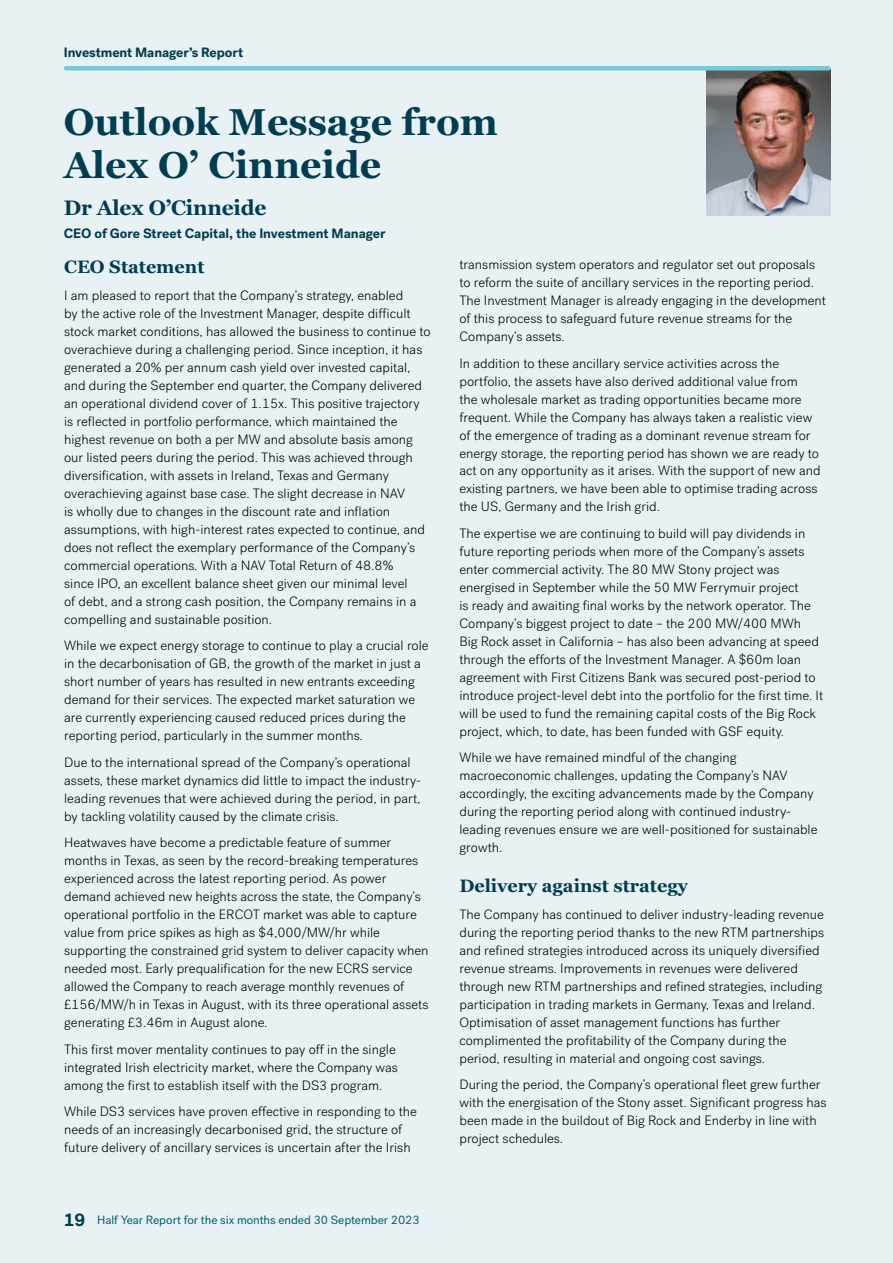
<style>
.page{position:relative;width:893px;height:1263px;background:#e8f2f5}
.page>*{position:absolute;margin:0;border:0;box-sizing:border-box;transform-origin:0 0}
.t1{font:700 37.5px/43.7px "Georgia";color:#003d50}
.t2{font:700 21px "Georgia";letter-spacing:-.01em;color:#003d50}
.t3{font:700 18px "Georgia";color:#003d50}
.t4{font:300 13.5px/18px "Post Grotesk";color:#000}
.t5{font:700 13.5px "Post Grotesk";letter-spacing:-.005em;color:#003d50}
.t6{font:12px "Post Grotesk";letter-spacing:-.005em;color:#035d75}
.s1{font-weight:700;font-size:18px;color:#003d50}
</style>
<div class="page">
<img style="left:707px;top:69px;width:124px;height:147px">
<hr style="left:66px;top:66px;width:762px;height:4px;background:#79c9d7">
<p class="t5" style="left:64px;top:44px;width:181px">Investment Manager’s Report</p>
<h1 class="t1" style="left:64px;top:98px;width:436px">Outlook Message from<br>Alex O’ Cinneide</h1>
<h2 class="t2" style="left:64px;top:192px;width:204px">Dr Alex O’Cinneide</h2>
<p class="t5" style="left:64px;top:224px;width:323px">CEO of Gore Street Capital, the Investment Manager</p>
<h3 class="t3" style="left:64px;top:254px;width:142px">CEO Statement</h3>
<p class="t4" style="left:64px;top:286px;width:368px">I am pleased to report that the Company’s strategy, enabled<br>by the active role of the Investment Manager, despite difficult stock market conditions, has allowed the business to continue to overachieve during a challenging period. Since inception, it has generated a 20% per annum cash yield over invested capital, and during the September end quarter, the Company delivered an operational dividend cover of 1.15x. This positive trajectory is reflected in portfolio performance, which maintained the highest revenue on both a per MW and absolute basis among our listed peers during the period. This was achieved through diversification, with assets in Ireland, Texas and Germany overachieving against base case. The slight decrease in NAV<br>is wholly due to changes in the discount rate and inflation assumptions, with high-interest rates expected to continue, and does not reflect the exemplary performance of the Company’s commercial operations. With a NAV Total Return of 48.8%<br>since IPO, an excellent balance sheet given our minimal level<br>of debt, and a strong cash position, the Company remains in a compelling and sustainable position.</p>
<p class="t4" style="left:64px;top:637px;width:366px">While we expect energy storage to continue to play a crucial role in the decarbonisation of GB, the growth of the market in just a short number of years has resulted in new entrants exceeding demand for their services. The expected market saturation we are currently experiencing caused reduced prices during the reporting period, particularly in the summer months.</p>
<p class="t4" style="left:64px;top:753px;width:359px">Due to the international spread of the Company’s operational assets, these market dynamics did little to impact the industry&shy;leading revenues that were achieved during the period, in part, by tackling volatility caused by the climate crisis.</p>
<p class="t4" style="left:64px;top:834px;width:366px">Heatwaves have become a predictable feature of summer months in Texas, as seen by the record-breaking temperatures experienced across the latest reporting period. As power demand achieved new heights across the state, the Company’s operational portfolio in the ERCOT market was able to capture value from price spikes as high as $4,000/MW/hr while supporting the constrained grid system to deliver capacity when needed most. Early prequalification for the new ECRS service allowed the Company to reach average monthly revenues of £156/MW/h in Texas in August, with its three operational assets generating £3.46m in August alone.</p>
<p class="t4" style="left:64px;top:1040px;width:335px">This first mover mentality continues to pay off in the single integrated Irish electricity market, where the Company was among the first to establish itself with the DS3 program.</p>
<p class="t4" style="left:64px;top:1103px;width:354px">While DS3 services have proven effective in responding to the needs of an increasingly decarbonised grid, the structure of future delivery of ancillary services is uncertain after the Irish</p>
<p class="t6" style="left:64px;top:1212px;width:357px"><span class="s1">19</span> Half Year Report for the six months ended 30 September 2023</p>
<p class="t4" style="left:459px;top:256px;width:368px">transmission system operators and regulator set out proposals to reform the suite of ancillary services in the reporting period.<br>The Investment Manager is already engaging in the development of this process to safeguard future revenue streams for the Company’s assets.</p>
<p class="t4" style="left:459px;top:354px;width:363px">In addition to these ancillary service activities across the portfolio, the assets have also derived additional value from<br>the wholesale market as trading opportunities became more frequent. While the Company has always taken a realistic view of the emergence of trading as a dominant revenue stream for energy storage, the reporting period has shown we are ready to act on any opportunity as it arises. With the support of new and existing partners, we have been able to optimise trading across the US, Germany and the Irish grid.</p>
<p class="t4" style="left:459px;top:524px;width:365px">The expertise we are continuing to build will pay dividends in future reporting periods when more of the Company’s assets enter commercial activity. The 80 MW Stony project was energised in September while the 50 MW Ferrymuir project<br>is ready and awaiting final works by the network operator. The Company’s biggest project to date – the 200 MW/400 MWh<br>Big Rock asset in California – has also been advancing at speed through the efforts of the Investment Manager. A $60m loan agreement with First Citizens Bank was secured post-period to introduce project-level debt into the portfolio for the first time. It will be used to fund the remaining capital costs of the Big Rock project, which, to date, has been funded with GSF equity.</p>
<p class="t4" style="left:459px;top:749px;width:360px">While we have remained mindful of the changing macroeconomic challenges, updating the Company’s NAV accordingly, the exciting advancements made by the Company during the reporting period along with continued industry&shy;leading revenues ensure we are well-positioned for sustainable growth.</p>
<h3 class="t3" style="left:459px;top:872px;width:230px">Delivery against strategy</h3>
<p class="t4" style="left:459px;top:905px;width:366px">The Company has continued to deliver industry-leading revenue during the reporting period thanks to the new RTM partnerships and refined strategies introduced across its uniquely diversified revenue streams. Improvements in revenues were delivered through new RTM partnerships and refined strategies, including participation in trading markets in Germany, Texas and Ireland.<br>Optimisation of asset management functions has further complimented the profitability of the Company during the period, resulting in material and ongoing cost savings.</p>
<p class="t4" style="left:459px;top:1075px;width:369px">During the period, the Company’s operational fleet grew further with the energisation of the Stony asset. Significant progress has been made in the buildout of Big Rock and Enderby in line with project schedules.</p>
</div>
